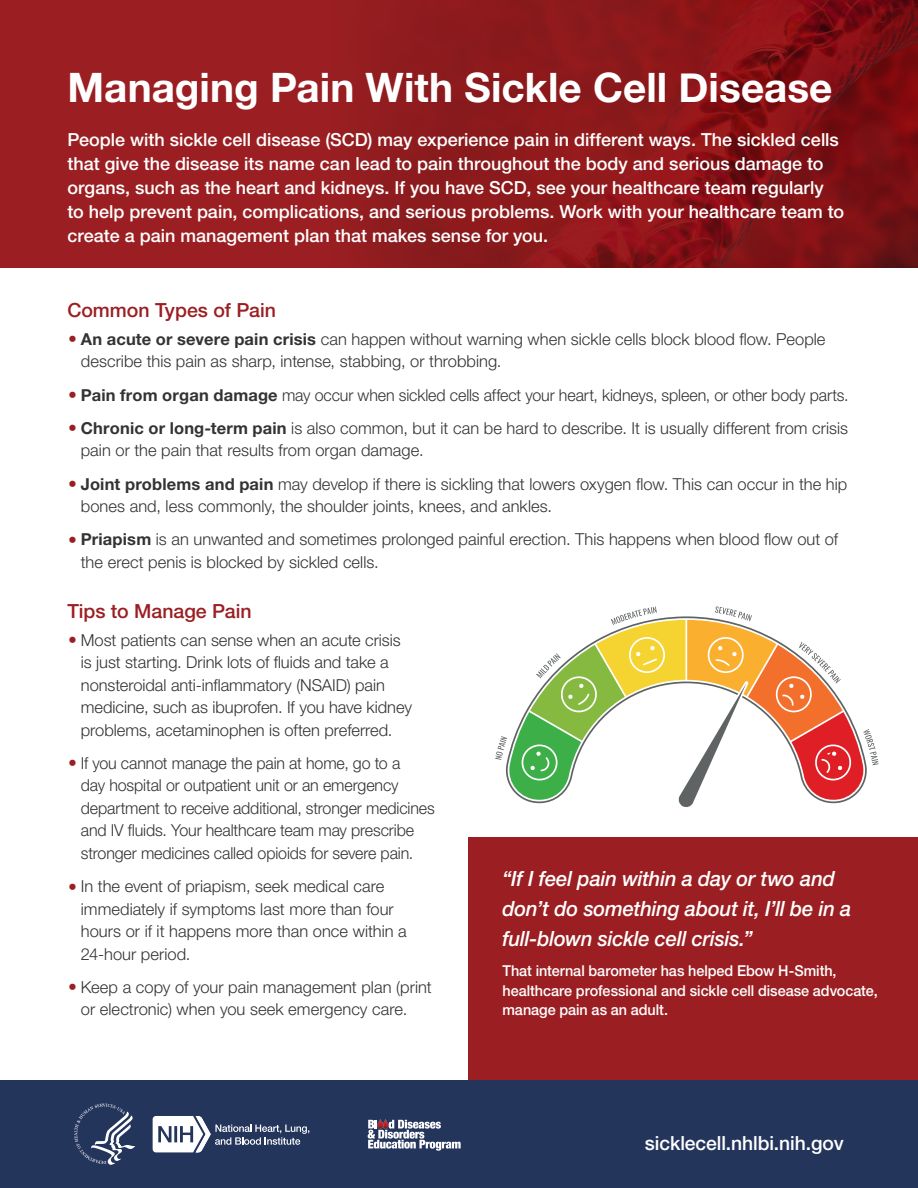
<style>
.page{position:relative;width:918px;height:1188px;background:#fff}
.page>*{position:absolute;margin:0;border:0;box-sizing:border-box;transform-origin:0 0}
.t1{font:700 40.5px "Helvetica Neue";color:#fff}
.t2{font:italic 500 21px/30px "Helvetica Neue LT Pro";letter-spacing:-.01em;color:#fff;scale:.96 1}
.t3{font:500 19.5px "Helvetica Neue LT Pro";color:#9b1f22}
.t4{font:500 19.5px "Helvetica Neue LT Pro";letter-spacing:-.005em;color:#fff}
.t5{font:500 18px/24px "Helvetica Neue LT Pro";color:#fff}
.t6{font:300 16.5px/22.5px "Helvetica Neue LT Pro";color:#333}
.t7{font:500 15px/19.5px "Helvetica Neue LT Pro";letter-spacing:-.005em;color:#fff;scale:.96 1}
.s1{font-family:"Helvetica Neue";font-weight:700;font-size:28.5px;color:#9b1f22}
.s2{font-weight:700}
</style>
<div class="page">
<div style="left:0;top:0;width:918px;height:268px;background:#9b1f22"></div>
<img style="left:371px;top:0;width:547px;height:268px">
<div style="left:469px;top:837px;width:449px;height:243px;background:#9b1f22"></div>
<div style="left:0;top:1080px;width:918px;height:108px;background:#24355c"></div>
<svg style="left:74px;top:1104px;width:235px;height:61px"></svg>
<svg style="left:368px;top:1119px;width:93px;height:32px"></svg>
<svg style="left:495px;top:606px;width:384px;height:201px"></svg>
<h1 class="t1" style="left:68px;top:56px;width:767px">Managing Pain With Sickle Cell Disease</h1>
<p class="t5" style="left:68px;top:127px;width:778px">People with sickle cell disease (SCD) may experience pain in different ways. The sickled cells that give the disease its name can lead to pain throughout the body and serious damage to organs, such as the heart and kidneys. If you have SCD, see your healthcare team regularly to help prevent pain, complications, and serious problems. Work with your healthcare team to create a pain management plan that makes sense for you.</p>
<h2 class="t3" style="left:67px;top:298px;width:210px">Common Types of Pain</h2>
<p class="t6" style="left:81px;top:327px;width:746px;text-indent:-14px"><span class="s1">•</span> <span class="s2">An acute or severe pain crisis</span> can happen without warning when sickle cells block blood flow. People describe this pain as sharp, intense, stabbing, or throbbing.</p>
<p class="t6" style="left:67px;top:383px;width:783px"><span class="s1">•</span> <span class="s2">Pain from organ damage</span> may occur when sickled cells affect your heart, kidneys, spleen, or other body parts.</p>
<p class="t6" style="left:81px;top:416px;width:769px;text-indent:-14px"><span class="s1">•</span> <span class="s2">Chronic or long-term pain</span> is also common, but it can be hard to describe. It is usually different from crisis pain or the pain that results from organ damage.</p>
<p class="t6" style="left:81px;top:472px;width:768px;text-indent:-14px"><span class="s1">•</span> <span class="s2">Joint problems and pain</span> may develop if there is sickling that lowers oxygen flow. This can occur in the hip bones and, less commonly, the shoulder joints, knees, and ankles.</p>
<p class="t6" style="left:81px;top:528px;width:759px;text-indent:-14px"><span class="s1">•</span> <span class="s2">Priapism</span> is an unwanted and sometimes prolonged painful erection. This happens when blood flow out of the erect penis is blocked by sickled cells.</p>
<h2 class="t3" style="left:67px;top:599px;width:186px">Tips to Manage Pain</h2>
<p class="t6" style="left:81px;top:628px;width:333px;text-indent:-14px"><span class="s1">•</span> Most patients can sense when an acute crisis is just starting. Drink lots of fluids and take a nonsteroidal anti-inflammatory (NSAID) pain medicine, such as ibuprofen. If you have kidney problems, acetaminophen is often preferred.</p>
<p class="t6" style="left:81px;top:751px;width:356px;text-indent:-14px"><span class="s1">•</span> If you cannot manage the pain at home, go to a<br>day hospital or outpatient unit or an emergency department to receive additional, stronger medicines and IV fluids. Your healthcare team may prescribe stronger medicines called opioids for severe pain.</p>
<p class="t6" style="left:81px;top:875px;width:327px;text-indent:-14px"><span class="s1">•</span> In the event of priapism, seek medical care immediately if symptoms last more than four hours or if it happens more than once within a 24-hour period.</p>
<p class="t6" style="left:81px;top:975px;width:352px;text-indent:-14px"><span class="s1">•</span> Keep a copy of your pain management plan (print or electronic) when you seek emergency care.</p>
<p class="t2" style="left:502px;top:863px;width:365px">“If I feel pain within a day or two and don’t do something about it, I’ll be in a full-blown sickle cell crisis.”</p>
<p class="t7" style="left:502px;top:961px;width:392px">That internal barometer has helped Ebow H-Smith, healthcare professional and sickle cell disease advocate, manage pain as an adult.</p>
<p class="t4" style="left:645px;top:1131px;width:200px">sicklecell.nhlbi.nih.gov</p>
</div>
